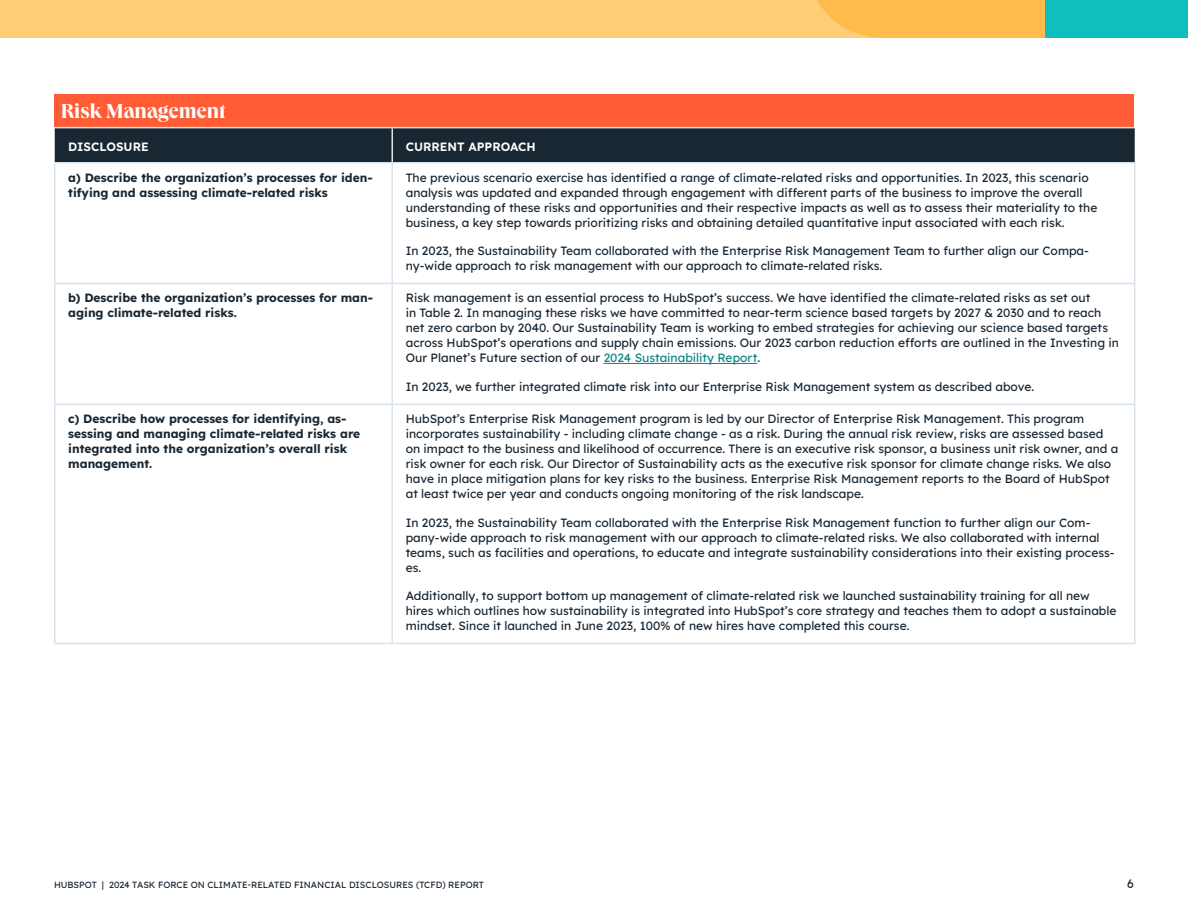
<style>
.page{position:relative;width:1188px;height:918px;background:#fff}
.page>*{position:absolute;margin:0;border:0;box-sizing:border-box;transform-origin:0 0}
.t1{font:700 21px "Queens";color:#fff}
.t2{font:12px/15px "Lexend Deca";color:#192733}
.t3{font:700 12px/15px "Lexend Deca";color:#192733}
.t4{font:600 12px "Lexend Deca";color:#fff}
.t5{font:9px "Lexend Deca";color:#192733}
.s1{color:#0b8484}
</style>
<div class="page">
<div style="left:0;top:0;width:1188px;height:38px;background:#ffcd78"></div>
<div style="left:881px;top:0;width:177px;height:38px;background:#ffbc4b"></div>
<svg style="left:817px;top:0;width:64px;height:37px"></svg>
<div style="left:1045px;top:0;width:143px;height:38px;background:#0fbfbf"></div>
<div style="left:54px;top:94px;width:1080px;height:33px;background:#ff5c35"></div>
<div style="left:55px;top:128px;width:1080px;height:34px;background:#192733"></div>
<hr style="left:54px;top:164px;width:2px;height:119px;background:#dbe4ed">
<hr style="left:392px;top:164px;width:1px;height:119px;background:#dbe4ed">
<hr style="left:1134px;top:164px;width:2px;height:119px;background:#dbe4ed">
<hr style="left:54px;top:283px;width:338px;height:1px;background:#dbe4ed">
<hr style="left:54px;top:284px;width:2px;height:120px;background:#dbe4ed">
<hr style="left:392px;top:283px;width:744px;height:1px;background:#dbe4ed">
<hr style="left:392px;top:284px;width:1px;height:120px;background:#dbe4ed">
<hr style="left:1134px;top:284px;width:2px;height:120px;background:#dbe4ed">
<hr style="left:54px;top:404px;width:338px;height:1px;background:#dbe4ed">
<hr style="left:54px;top:405px;width:2px;height:238px;background:#dbe4ed">
<hr style="left:392px;top:404px;width:744px;height:1px;background:#dbe4ed">
<hr style="left:392px;top:405px;width:1px;height:238px;background:#dbe4ed">
<hr style="left:1134px;top:405px;width:2px;height:238px;background:#dbe4ed">
<hr style="left:54px;top:643px;width:338px;height:1px;background:#dbe4ed">
<hr style="left:392px;top:643px;width:744px;height:1px;background:#dbe4ed">
<hr style="left:55px;top:127px;width:337px;height:1px;background:#dbe4ed">
<hr style="left:392px;top:127px;width:743px;height:1px;background:#dbe4ed">
<hr style="left:392px;top:128px;width:1px;height:34px;background:#dbe4ed">
<hr style="left:54px;top:162px;width:338px;height:2px;background:#dbe4ed">
<hr style="left:392px;top:162px;width:744px;height:2px;background:#dbe4ed">
<hr style="left:604px;top:363px;width:153px;height:1px;background:#0b8484">
<h1 class="t1" style="left:61px;top:98px;width:166px">Risk Management</h1>
<p class="t4" style="left:68px;top:138px;width:82px">DISCLOSURE</p>
<p class="t4" style="left:406px;top:138px;width:131px">CURRENT APPROACH</p>
<p class="t3" style="left:68px;top:169px;width:306px">a) Describe the organization’s processes for iden&shy;tifying and assessing climate-related risks</p>
<p class="t2" style="left:406px;top:169px;width:693px">The previous scenario exercise has identified a range of climate-related risks and opportunities. In 2023, this scenario analysis was updated and expanded through engagement with different parts of the business to improve the overall understanding of these risks and opportunities and their respective impacts as well as to assess their materiality to the business, a key step towards prioritizing risks and obtaining detailed quantitative input associated with each risk.</p>
<p class="t2" style="left:406px;top:242px;width:685px">In 2023, the Sustainability Team collaborated with the Enterprise Risk Management Team to further align our Compa&shy;ny-wide approach to risk management with our approach to climate-related risks.</p>
<p class="t3" style="left:68px;top:290px;width:306px">b) Describe the organization’s processes for man&shy;aging climate-related risks.</p>
<p class="t2" style="left:406px;top:290px;width:715px">Risk management is an essential process to HubSpot’s success. We have identified the climate-related risks as set out<br>in Table 2. In managing these risks we have committed to near-term science based targets by 2027 &amp; 2030 and to reach net zero carbon by 2040. Our Sustainability Team is working to embed strategies for achieving our science based targets across HubSpot’s operations and supply chain emissions. Our 2023 carbon reduction efforts are outlined in the Investing in Our Planet’s Future section of our <span class="s1">2024 Sustainability Report</span>.</p>
<p class="t2" style="left:406px;top:378px;width:630px">In 2023, we further integrated climate risk into our Enterprise Risk Management system as described above.</p>
<p class="t3" style="left:68px;top:410px;width:293px">c) Describe how processes for identifying, as&shy;sessing and managing climate-related risks are integrated into the organization’s overall risk management.</p>
<p class="t2" style="left:406px;top:410px;width:714px">HubSpot’s Enterprise Risk Management program is led by our Director of Enterprise Risk Management. This program incorporates sustainability - including climate change - as a risk. During the annual risk review, risks are assessed based on impact to the business and likelihood of occurrence. There is an executive risk sponsor, a business unit risk owner, and a risk owner for each risk. Our Director of Sustainability acts as the executive risk sponsor for climate change risks. We also have in place mitigation plans for key risks to the business. Enterprise Risk Management reports to the Board of HubSpot at least twice per year and conducts ongoing monitoring of the risk landscape.</p>
<p class="t2" style="left:406px;top:514px;width:710px">In 2023, the Sustainability Team collaborated with the Enterprise Risk Management function to further align our Com&shy;pany-wide approach to risk management with our approach to climate-related risks. We also collaborated with internal teams, such as facilities and operations, to educate and integrate sustainability considerations into their existing process&shy;es.</p>
<p class="t2" style="left:406px;top:587px;width:712px">Additionally, to support bottom up management of climate-related risk we launched sustainability training for all new hires which outlines how sustainability is integrated into HubSpot’s core strategy and teaches them to adopt a sustainable mindset. Since it launched in June 2023, 100% of new hires have completed this course.</p>
<p class="t5" style="left:54px;top:878px;width:432px">HUBSPOT | 2024 TASK FORCE ON CLIMATE-RELATED FINANCIAL DISCLOSURES (TCFD) REPORT</p>
<p class="t2" style="left:1127px;top:876px;width:8px">6</p>
</div>
